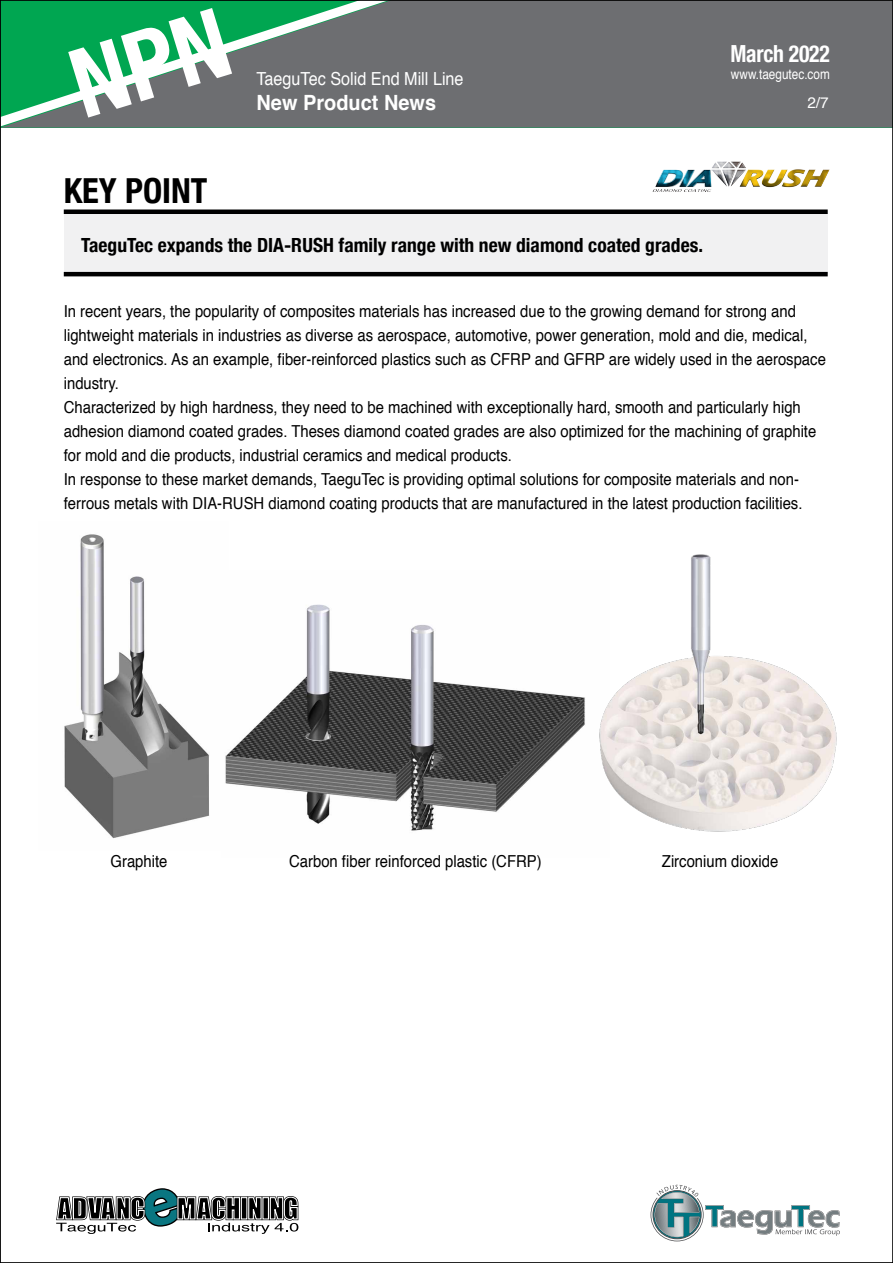
<style>
.page{position:relative;width:893px;height:1263px;background:#fff}
.page>*{position:absolute;margin:0;border:0;box-sizing:border-box;transform-origin:0 0}
.t1{font:700 condensed 34.5px "Helvetica Neue";color:#000}
.t2{font:700 condensed 23.55px "Helvetica Neue";letter-spacing:-.01em;color:#fff;scale:.92 1}
.t3{font:700 21px "Helvetica";color:#fff;scale:.95 1}
.t4{font:700 condensed 19.5px "Helvetica Neue";color:#000}
.t5{font:18px "Helvetica";color:#fff;scale:.9 1}
.t6{font:16.5px/24px "Helvetica";color:#000;scale:.9 1}
.t7{font:15.3px "Helvetica";color:#fff}
.t8{font:13.8px "Helvetica";color:#fff;scale:.85 1}
</style>
<div class="page">
<div style="left:423px;top:2px;width:468px;height:126px;background:#6d6e71"></div>
<svg style="left:2px;top:2px;width:421px;height:126px;background:#53866f"></svg>
<svg style="left:651px;top:1185px;width:189px;height:56px"></svg>
<svg style="left:56px;top:1188px;width:243px;height:46px"></svg>
<img style="left:652px;top:161px;width:178px;height:31px">
<div style="left:64px;top:212px;width:764px;height:62px;background:#f1f1f2"></div>
<div style="left:64px;top:209px;width:764px;height:5px;background:#000"></div>
<hr style="left:64px;top:272px;width:764px;height:4px;background:#000">
<img style="left:64px;top:534px;width:145px;height:304px">
<img style="left:225px;top:604px;width:349px;height:227px">
<img style="left:574px;top:554px;width:263px;height:278px">
<svg style="left:68px;top:8px;width:164px;height:110px;background:#3c996b"></svg>
<p class="t5" style="left:256px;top:65px;width:232px">TaeguTec Solid End Mill Line</p>
<p class="t3" style="left:256px;top:86px;width:191px">New Product News</p>
<h1 class="t1" style="left:64px;top:162px;width:145px">KEY POINT</h1>
<p class="t4" style="left:81px;top:229px;width:623px">TaeguTec expands the DIA-RUSH family range with new diamond coated grades.</p>
<h2 class="t2" style="left:730px;top:34px;width:110px">March 2022</h2>
<p class="t8" style="left:731px;top:64px;width:118px">www.taegutec.com</p>
<p class="t7" style="left:807px;top:91px;width:23px">2/7</p>
<p class="t6" style="left:64px;top:299px;width:848px">In recent years, the popularity of composites materials has increased due to the growing demand for strong and lightweight materials in industries as diverse as aerospace, automotive, power generation, mold and die, medical, and electronics. As an example, fiber-reinforced plastics such as CFRP and GFRP are widely used in the aerospace industry.<br>Characterized by high hardness, they need to be machined with exceptionally hard, smooth and particularly high adhesion diamond coated grades. Theses diamond coated grades are also optimized for the machining of graphite for mold and die products, industrial ceramics and medical products.<br>In response to these market demands, TaeguTec is providing optimal solutions for composite materials and non&shy;ferrous metals with DIA-RUSH diamond coating products that are manufactured in the latest production facilities.</p>
<p class="t6" style="left:111px;top:849px;width:65px">Graphite</p>
<p class="t6" style="left:289px;top:849px;width:282px">Carbon fiber reinforced plastic (CFRP)</p>
<p class="t6" style="left:662px;top:849px;width:131px">Zirconium dioxide</p>
</div>
